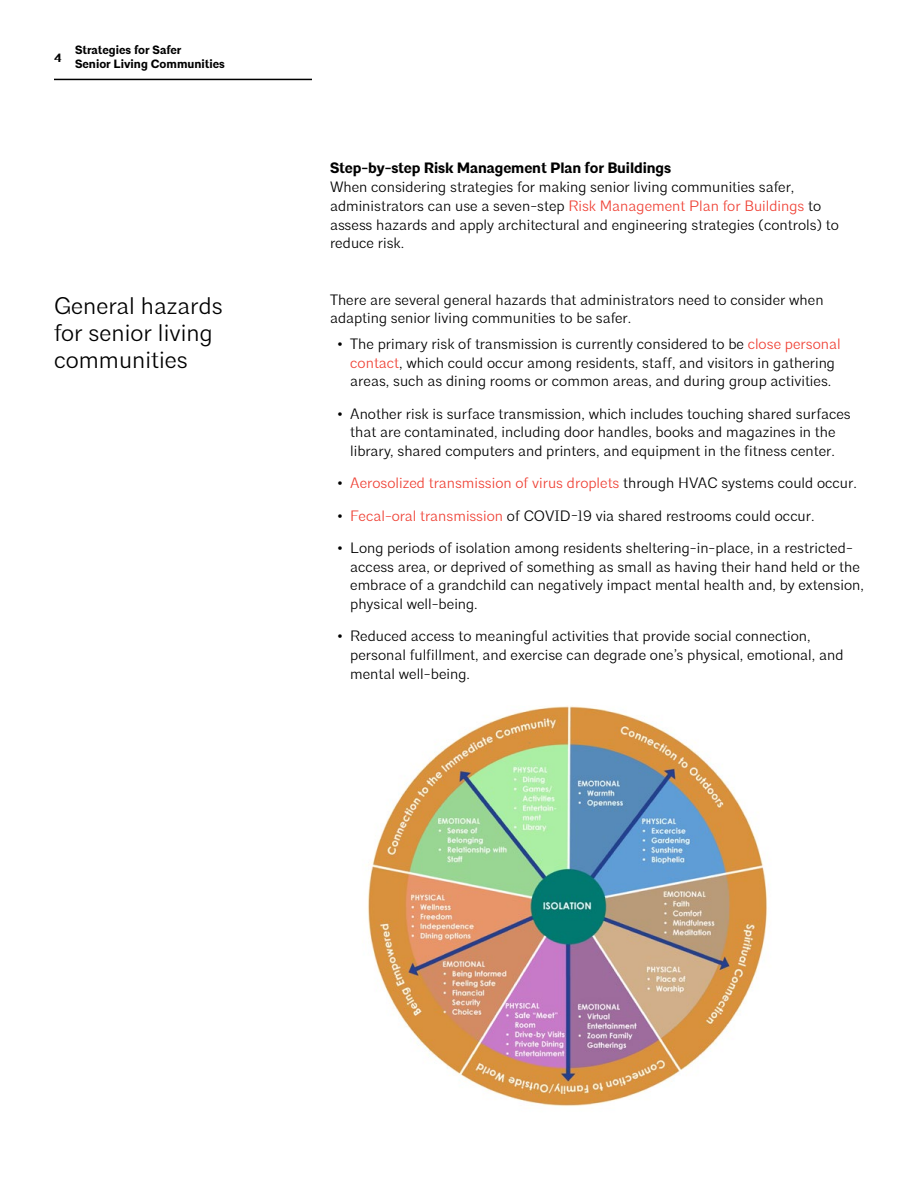
<style>
.page{position:relative;width:918px;height:1188px;background:#fff}
.page>*{position:absolute;margin:0;border:0;box-sizing:border-box;transform-origin:0 0}
.t1{font:300 24px/27px "Architype";color:#000}
.t2{font:300 15px/18.8px "Architype";color:#000}
.t3{font:300 15px "Architype";color:#ef4135}
.t4{font:700 15px "Architype";letter-spacing:-.005em;color:#000}
.t5{font:700 12px/14.4px "Architype";color:#000}
.s1{color:#ef4135}
.s2{color:#000}
</style>
<div class="page">
<hr style="left:54px;top:79px;width:258px;height:1px;background:#000">
<img style="left:366px;top:706px;width:402px;height:400px">
<p class="t5" style="left:54px;top:51px;width:9px">4</p>
<p class="t5" style="left:75px;top:43px;width:151px">Strategies for Safer<br>Senior Living Communities</p>
<h1 class="t1" style="left:54px;top:292px;width:170px">General hazards for senior living communities</h1>
<p class="t4" style="left:330px;top:159px;width:343px">Step-by-step Risk Management Plan for Buildings</p>
<p class="t2" style="left:330px;top:178px;width:510px">When considering strategies for making senior living communities safer, administrators can use a seven-step <span class="s1">Risk Management Plan for Buildings</span> to assess hazards and apply architectural and engineering strategies (controls) to reduce risk.</p>
<p class="t2" style="left:330px;top:290px;width:495px">There are several general hazards that administrators need to consider when adapting senior living communities to be safer.</p>
<p class="t2" style="left:337px;top:334px;width:506px;text-align:center">• The primary risk of transmission is currently considered to be <span class="s1">close personal contact</span>, which could occur among residents, staff, and visitors in gathering areas, such as dining rooms or common areas, and during group activities.</p>
<p class="t2" style="left:337px;top:404px;width:516px;text-align:center">• Another risk is surface transmission, which includes touching shared surfaces that are contaminated, including door handles, books and magazines in the library, shared computers and printers, and equipment in the fitness center.</p>
<p class="t3" style="left:337px;top:474px;width:522px"><span class="s2">•</span> Aerosolized transmission of virus droplets <span class="s2">through HVAC systems could occur.</span></p>
<p class="t2" style="left:337px;top:506px;width:479px">• <span class="s1">Fecal-oral transmission</span> of COVID-19 via shared restrooms could occur.</p>
<p class="t2" style="left:350px;top:538px;width:515px;text-indent:-14px">• Long periods of isolation among residents sheltering-in-place, in a restricted&shy;access area, or deprived of something as small as having their hand held or the embrace of a grandchild can negatively impact mental health and, by extension, physical well-being.</p>
<p class="t2" style="left:350px;top:627px;width:495px;text-indent:-14px">• Reduced access to meaningful activities that provide social connection, personal fulfillment, and exercise can degrade one’s physical, emotional, and mental well-being.</p>
</div>
